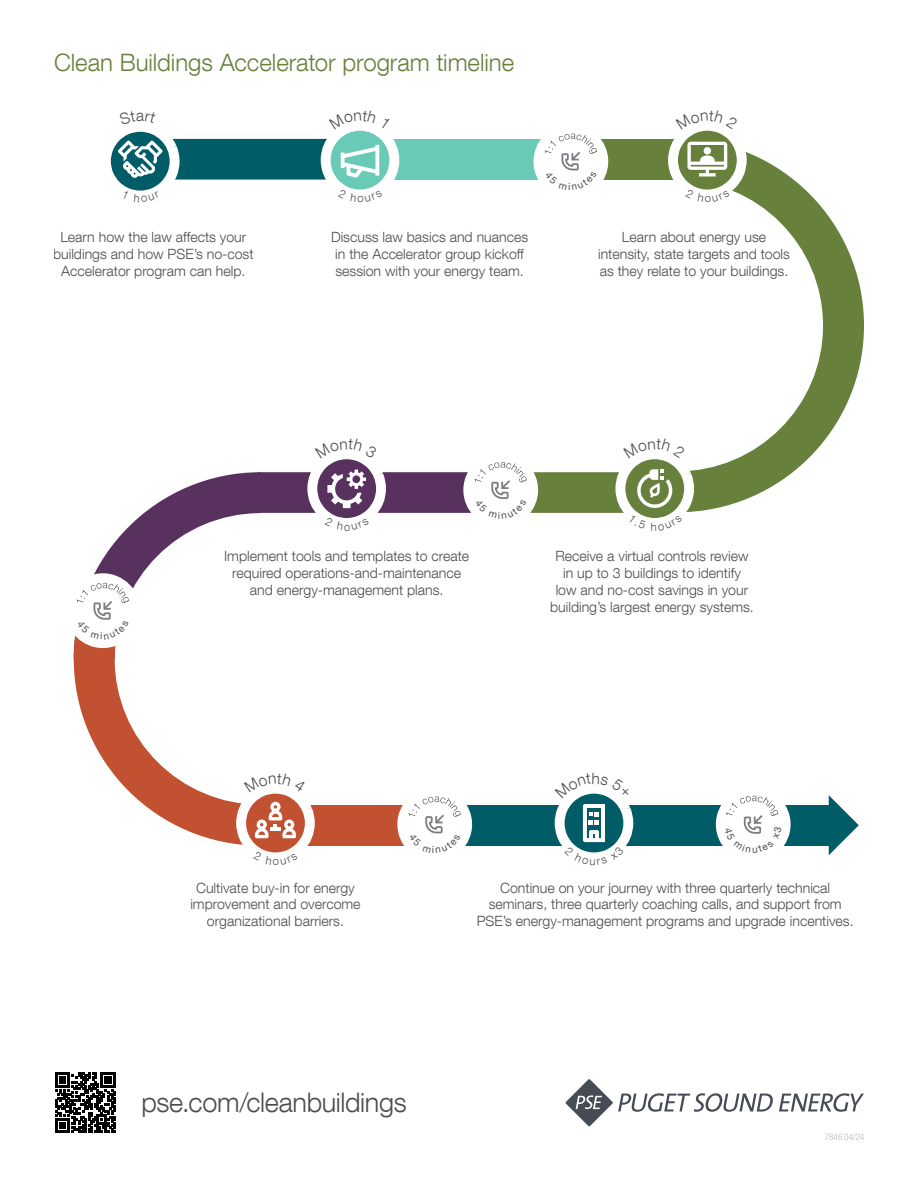
<style>
.page{position:relative;width:918px;height:1188px;background:#fff}
.page>*{position:absolute;margin:0;border:0;box-sizing:border-box;transform-origin:0 0}
.t1{font:300 27px "Helvetica Neue LT Com";letter-spacing:-.015em;color:#4d4d4f}
.t2{font:300 24px "Helvetica Neue LT Com";color:#67813c}
.t3{font:300 14.1px/17px "Helvetica Neue LT Com";color:#4d4d4f;text-align:center}
.t4{font:100 condensed 9px "Helvetica Neue LT Com";letter-spacing:.015em;color:#939598}
</style>
<div class="page">
<svg style="left:55px;top:1073px;width:60px;height:60px"></svg>
<svg style="left:779px;top:1093px;width:85px;height:19px"></svg>
<svg style="left:565px;top:1079px;width:208px;height:48px"></svg>
<svg style="left:701px;top:155px;width:163px;height:356px"></svg>
<svg style="left:829px;top:795px;width:30px;height:60px"></svg>
<div style="left:335px;top:139px;width:220px;height:41px;background:#69cab8"></div>
<div style="left:255px;top:805px;width:158px;height:41px;background:#c15131"></div>
<div style="left:413px;top:805px;width:422px;height:41px;background:#005c67"></div>
<div style="left:545px;top:139px;width:132px;height:41px;background:#67813c"></div>
<svg style="left:74px;top:659px;width:155px;height:184px"></svg>
<div style="left:397px;top:787px;width:75px;height:75px;background:#fff;border-radius:50%"></div>
<div style="left:534px;top:124px;width:74px;height:75px;background:#fff;border-radius:50%"></div>
<div style="left:716px;top:787px;width:75px;height:75px;background:#fff;border-radius:50%"></div>
<svg style="left:110px;top:130px;width:290px;height:61px"></svg>
<svg style="left:668px;top:130px;width:86px;height:77px"></svg>
<svg style="left:229px;top:793px;width:86px;height:60px"></svg>
<svg style="left:554px;top:793px;width:80px;height:60px"></svg>
<svg style="left:545px;top:134px;width:52px;height:37px"></svg>
<svg style="left:74px;top:459px;width:627px;height:200px"></svg>
<svg style="left:408px;top:796px;width:53px;height:38px"></svg>
<svg style="left:725px;top:796px;width:54px;height:38px"></svg>
<h2 class="t2" style="left:54px;top:48px;width:462px">Clean Buildings Accelerator program timeline</h2>
<p class="t3" style="left:53px;top:229px;width:202px">Learn how the law affects your buildings and how PSE’s no-cost<br>Accelerator program can help.</p>
<p class="t3" style="left:598px;top:229px;width:193px">Learn about energy use intensity, state targets and tools as they relate to your buildings.</p>
<p class="t3" style="left:331px;top:229px;width:199px">Discuss law basics and nuances in the Accelerator group kickoff session with your energy team.</p>
<p class="t3" style="left:224px;top:548px;width:247px">Implement tools and templates to create required operations-and-maintenance and energy-management plans.</p>
<p class="t3" style="left:550px;top:548px;width:205px">Receive a virtual controls review in up to 3 buildings to identify<br>low and no-cost savings in your building’s largest energy systems.</p>
<p class="t3" style="left:190px;top:879px;width:172px">Cultivate buy-in for energy improvement and overcome organizational barriers.</p>
<p class="t3" style="left:477px;top:879px;width:378px">Continue on your journey with three quarterly technical seminars, three quarterly coaching calls, and support from<br>PSE’s energy-management programs and upgrade incentives.</p>
<h1 class="t1" style="left:141px;top:1086px;width:267px">pse.com/cleanbuildings</h1>
<p class="t4" style="left:825px;top:1132px;width:41px">7846 04/24</p>
</div>
